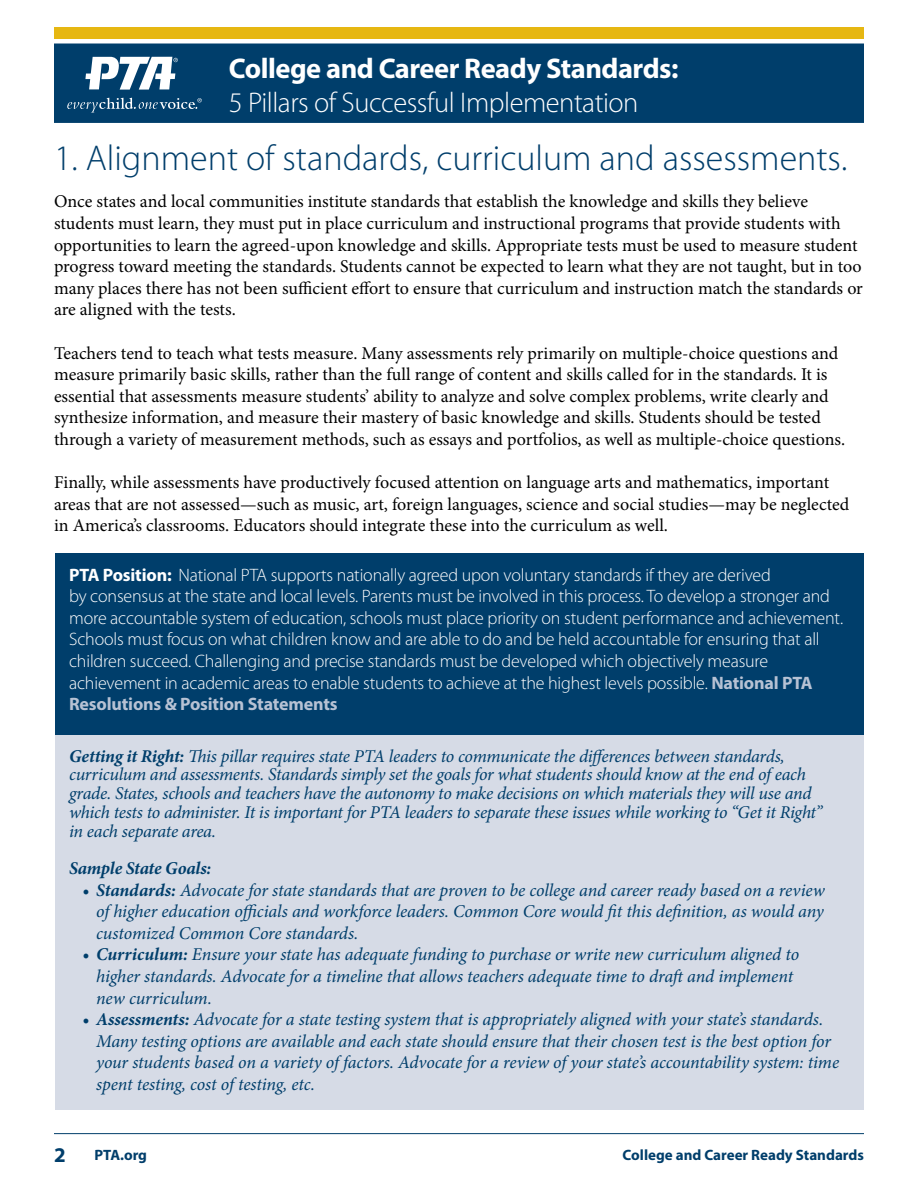
<style>
.page{position:relative;width:918px;height:1188px;background:#fff}
.page>*{position:absolute;margin:0;border:0;box-sizing:border-box;transform-origin:0 0}
.t1{font:300 36px "Myriad Pro";color:#003e6b}
.t2{font:300 28.5px "Myriad Pro";letter-spacing:-.015em;color:#fff}
.t3{font:700 28.5px "Myriad Pro";letter-spacing:-.015em;color:#fff}
.t4{font:700 21px "Myriad Pro";color:#003e6b}
.t5{font:18px/21.6px "Minion Pro";letter-spacing:-.005em;color:#000}
.t6{font:italic 18px/21.6px "Minion Pro";letter-spacing:-.015em;color:#003e6b}
.t7{font:300 18px/21.6px "Myriad Pro";letter-spacing:-.01em;color:#fff}
.t8{font:italic 700 18px "Minion Pro";letter-spacing:-.015em;color:#003e6b}
.t9{font:700 15px "Myriad Pro";color:#003e6b}
.s1{font-weight:700}
.s2{font-weight:700;color:#b7c2d4}
</style>
<div class="page">
<div style="left:54px;top:27px;width:810px;height:13px;background:#e6b712"></div>
<svg style="left:54px;top:39px;width:810px;height:84px;background:#0f4973"></svg>
<svg style="left:67px;top:98px;width:135px;height:15px;background:#285c82"></svg>
<svg style="left:85px;top:57px;width:93px;height:33px"></svg>
<hr style="left:54px;top:1133px;width:810px;height:1px;background:#003e6b">
<div style="left:56px;top:735px;width:808px;height:374px;background:#d6dbe6"></div>
<div style="left:56px;top:554px;width:808px;height:181px;background:#003e6b"></div>
<h2 class="t3" style="left:229px;top:49px;width:451px">College and Career Ready Standards:</h2>
<h2 class="t2" style="left:229px;top:85px;width:411px">5 Pillars of Successful Implementation</h2>
<h1 class="t1" style="left:54px;top:137px;width:795px">1. Alignment of standards, curriculum and assessments.</h1>
<p class="t5" style="left:54px;top:191px;width:810px">Once states and local communities institute standards that establish the knowledge and skills they believe students must learn, they must put in place curriculum and instructional programs that provide students with opportunities to learn the agreed-upon knowledge and skills. Appropriate tests must be used to measure student progress toward meeting the standards. Students cannot be expected to learn what they are not taught, but in too many places there has not been sufficient effort to ensure that curriculum and instruction match the standards or are aligned with the tests.</p>
<p class="t5" style="left:54px;top:342px;width:793px">Teachers tend to teach what tests measure. Many assessments rely primarily on multiple-choice questions and measure primarily basic skills, rather than the full range of content and skills called for in the standards. It is essential that assessments measure students’ ability to analyze and solve complex problems, write clearly and synthesize information, and measure their mastery of basic knowledge and skills. Students should be tested through a variety of measurement methods, such as essays and portfolios, as well as multiple-choice questions.</p>
<p class="t5" style="left:54px;top:472px;width:797px">Finally, while assessments have productively focused attention on language arts and mathematics, important areas that are not assessed—such as music, art, foreign languages, science and social studies—may be neglected in America’s classrooms. Educators should integrate these into the curriculum as well.</p>
<p class="t7" style="left:69px;top:564px;width:776px"><span class="s1">PTA Position:</span> National PTA supports nationally agreed upon voluntary standards if they are derived<br>by consensus at the state and local levels. Parents must be involved in this process. To develop a stronger and more accountable system of education, schools must place priority on student performance and achievement.<br>Schools must focus on what children know and are able to do and be held accountable for ensuring that all children succeed. Challenging and precise standards must be developed which objectively measure achievement in academic areas to enable students to achieve at the highest levels possible. <span class="s2">National PTA Resolutions &amp; Position Statements</span></p>
<p class="t6" style="left:69px;top:746px;width:755px;line-height:18.8px"><span class="s1">Getting it Right:</span> This pillar requires state PTA leaders to communicate the differences between standards, curriculum and assessments. Standards simply set the goals for what students should know at the end of each grade. States, schools and teachers have the autonomy to make decisions on which materials they will use and which tests to administer. It is important for PTA leaders to separate these issues while working to “Get it Right” in each separate area.</p>
<p class="t8" style="left:69px;top:855px;width:144px">Sample State Goals:</p>
<p class="t6" style="left:96px;top:879px;width:730px;text-align:justify;text-indent:-14px"><span class="s1">• Standards:</span> Advocate for state standards that are proven to be college and career ready based on a review of higher education officials and workforce leaders. Common Core would fit this definition, as would any customized Common Core standards.</p>
<p class="t6" style="left:96px;top:944px;width:705px;text-indent:-14px"><span class="s1">• Curriculum:</span> Ensure your state has adequate funding to purchase or write new curriculum aligned to higher standards. Advocate for a timeline that allows teachers adequate time to draft and implement new curriculum.</p>
<p class="t6" style="left:96px;top:1009px;width:745px;text-indent:-14px"><span class="s1">• Assessments:</span> Advocate for a state testing system that is appropriately aligned with your state’s standards.<br>Many testing options are available and each state should ensure that their chosen test is the best option for your students based on a variety of factors. Advocate for a review of your state’s accountability system: time spent testing, cost of testing, etc.</p>
<p class="t4" style="left:54px;top:1142px;width:13px">2</p>
<p class="t9" style="left:94px;top:1145px;width:54px">PTA.org</p>
<p class="t9" style="left:623px;top:1145px;width:243px">College and Career Ready Standards</p>
</div>
